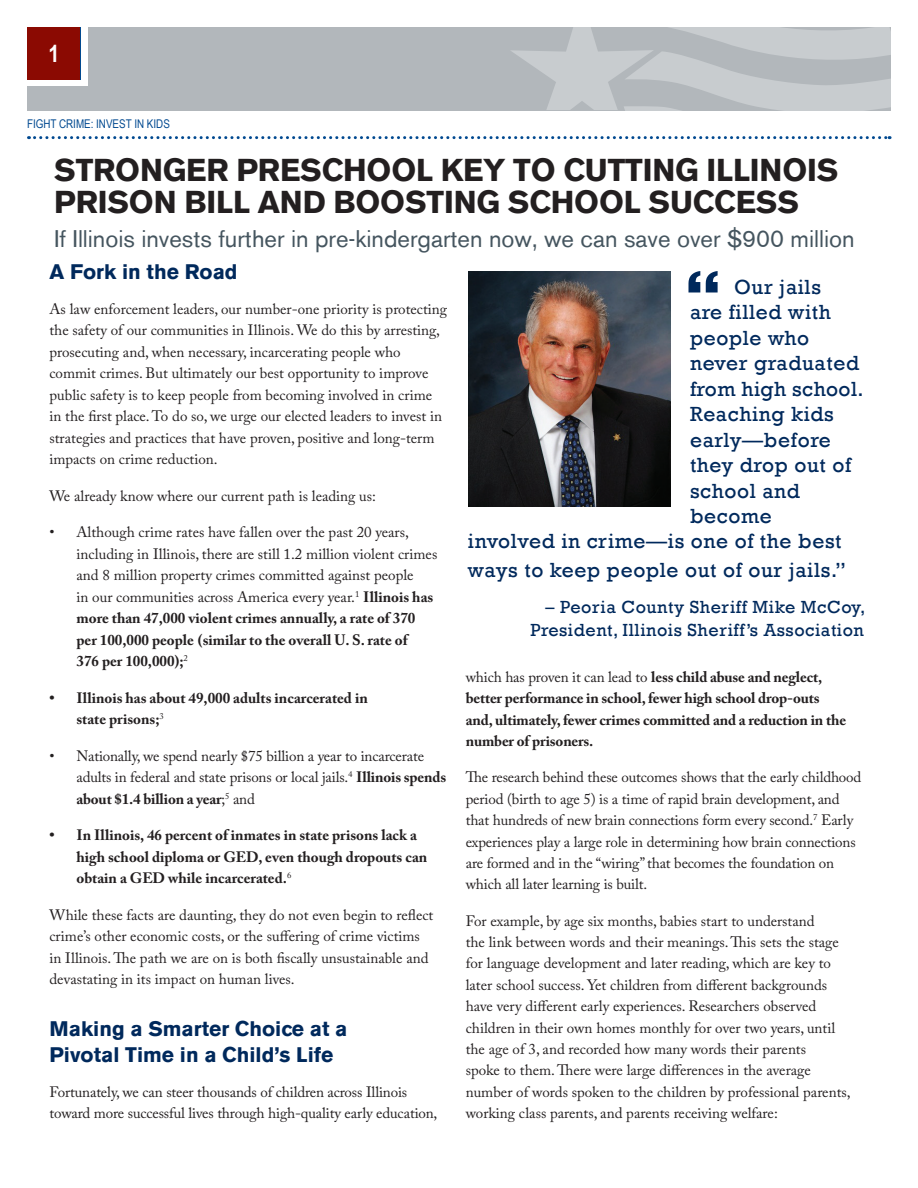
<style>
.page{position:relative;width:918px;height:1188px;background:#fff}
.page>*{position:absolute;margin:0;border:0;box-sizing:border-box;transform-origin:0 0}
.t1{font:700 31.5px/31.5px "Akzidenz Grotesk BE";letter-spacing:-.005em;color:#231f20}
.t2{font:24px "Akzidenz Grotesk BE";color:#45555f}
.t3{font:700 24px "Arial Narrow";color:#fff}
.t4{font:21px "Rockwell";letter-spacing:.03em;color:#00295c}
.t5{font:700 21px/26px "Akzidenz Grotesk BE";color:#00295c}
.t6{font:18px/22.5px "Rockwell";letter-spacing:.03em;color:#00295c;text-align:right}
.t7{font:15px/21.5px "Adobe Caslon Pro";color:#231f20}
.t8{font:700 15px/21.5px "Adobe Caslon Pro";color:#231f20}
.t9{font:12px "Arial Narrow";color:#014990}
.s1{font-weight:700}
.s2{font-weight:400}
</style>
<div class="page">
<svg style="left:35px;top:136px;width:855px;height:3px"></svg>
<div style="left:27px;top:27px;width:864px;height:83px;background:#b2b7bb"></div>
<svg style="left:511px;top:27px;width:380px;height:83px"></svg>
<div style="left:21px;top:21px;width:67px;height:65px;background:#fff"></div>
<svg style="left:27px;top:27px;width:54px;height:53px"></svg>
<div style="left:28px;top:27px;width:52px;height:52px;background:#8b0a02"></div>
<img style="left:468px;top:271px;width:203px;height:236px">
<svg style="left:688px;top:271px;width:30px;height:22px"></svg>
<h2 class="t3" style="left:49px;top:35px;width:12px">1</h2>
<p class="t9" style="left:27px;top:115px;width:144px">FIGHT CRIME: INVEST IN KIDS</p>
<h1 class="t1" style="left:54px;top:155px;width:786px">STRONGER PRESCHOOL KEY TO CUTTING ILLINOIS<br>PRISON BILL AND BOOSTING SCHOOL SUCCESS</h1>
<h2 class="t2" style="left:54px;top:224px;width:802px">If Illinois invests further in pre-kindergarten now, we can save over $900 million</h2>
<h3 class="t5" style="left:50px;top:259px;width:190px">A Fork in the Road</h3>
<p class="t7" style="left:50px;top:298px;width:399px">As law enforcement leaders, our number-one priority is protecting the safety of our communities in Illinois. We do this by arresting, prosecuting and, when necessary, incarcerating people who commit crimes. But ultimately our best opportunity to improve public safety is to keep people from becoming involved in crime in the first place. To do so, we urge our elected leaders to invest in strategies and practices that have proven, positive and long-term impacts on crime reduction.</p>
<p class="t7" style="left:50px;top:485px;width:328px">We already know where our current path is leading us:</p>
<p class="t7" style="left:76px;top:521px;width:362px;text-indent:-27px">• Although crime rates have fallen over the past 20 years, including in Illinois, there are still 1.2 million violent crimes and 8 million property crimes committed against people<br>in our communities across America every year.<sup>1</sup> <span class="s1">Illinois has more than 47,000 violent crimes annually, a rate of 370 per 100,000 people (similar to the overall U. S. rate of<br>376 per 100,000);</span><sup>2</sup></p>
<p class="t8" style="left:76px;top:687px;width:293px;text-indent:-27px">• Illinois has about 49,000 adults incarcerated in state prisons;<sup>3</sup></p>
<p class="t7" style="left:76px;top:745px;width:371px;text-indent:-27px">• Nationally, we spend nearly $75 billion a year to incarcerate adults in federal and state prisons or local jails.<sup>4</sup> <span class="s1">Illinois spends about $1.4 billion a year</span>;<sup>5</sup> and</p>
<p class="t8" style="left:76px;top:824px;width:352px;text-indent:-27px">• In Illinois, 46 percent of inmates in state prisons lack a high school diploma or GED, even though dropouts can obtain a GED while incarcerated.<sup>6</sup></p>
<p class="t7" style="left:50px;top:904px;width:385px">While these facts are daunting, they do not even begin to reflect crime’s other economic costs, or the suffering of crime victims in Illinois. The path we are on is both fiscally unsustainable and devastating in its impact on human lives.</p>
<h3 class="t5" style="left:50px;top:1016px;width:299px">Making a Smarter Choice at a<br>Pivotal Time in a Child’s Life</h3>
<p class="t7" style="left:50px;top:1081px;width:389px">Fortunately, we can steer thousands of children across Illinois toward more successful lives through high-quality early education,</p>
<h3 class="t4" style="left:734px;top:274px;width:88px">Our jails</h3>
<h3 class="t4" style="left:690px;top:300px;width:142px">are filled with</h3>
<h3 class="t4" style="left:690px;top:325px;width:121px">people who</h3>
<h3 class="t4" style="left:690px;top:351px;width:171px">never graduated</h3>
<h3 class="t4" style="left:690px;top:376px;width:175px">from high school.</h3>
<h3 class="t4" style="left:690px;top:402px;width:145px">Reaching kids</h3>
<h3 class="t4" style="left:690px;top:427px;width:142px">early—before</h3>
<h3 class="t4" style="left:690px;top:453px;width:163px">they drop out of</h3>
<h3 class="t4" style="left:690px;top:478px;width:112px">school and</h3>
<h3 class="t4" style="left:690px;top:504px;width:83px">become</h3>
<h3 class="t4" style="left:468px;top:529px;width:375px">involved in crime—is one of the best</h3>
<h3 class="t4" style="left:468px;top:558px;width:380px">ways to keep people out of our jails.”</h3>
<p class="t6" style="left:530px;top:596px;width:337px">– Peoria County Sheriff Mike McCoy,<br>President, Illinois Sheriff’s Association</p>
<p class="t8" style="left:466px;top:666px;width:382px"><span class="s2">which has proven it can lead to</span> less child abuse and neglect, better performance in school, fewer high school drop-outs and, ultimately, fewer crimes committed and a reduction in the number of prisoners.</p>
<p class="t7" style="left:466px;top:767px;width:397px">The research behind these outcomes shows that the early childhood period (birth to age 5) is a time of rapid brain development, and that hundreds of new brain connections form every second.<sup>7</sup> Early experiences play a large role in determining how brain connections are formed and in the “wiring” that becomes the foundation on which all later learning is built.</p>
<p class="t7" style="left:466px;top:910px;width:386px">For example, by age six months, babies start to understand<br>the link between words and their meanings. This sets the stage for language development and later reading, which are key to later school success. Yet children from different backgrounds have very different early experiences. Researchers observed children in their own homes monthly for over two years, until the age of 3, and recorded how many words their parents<br>spoke to them. There were large differences in the average number of words spoken to the children by professional parents, working class parents, and parents receiving welfare:</p>
</div>
